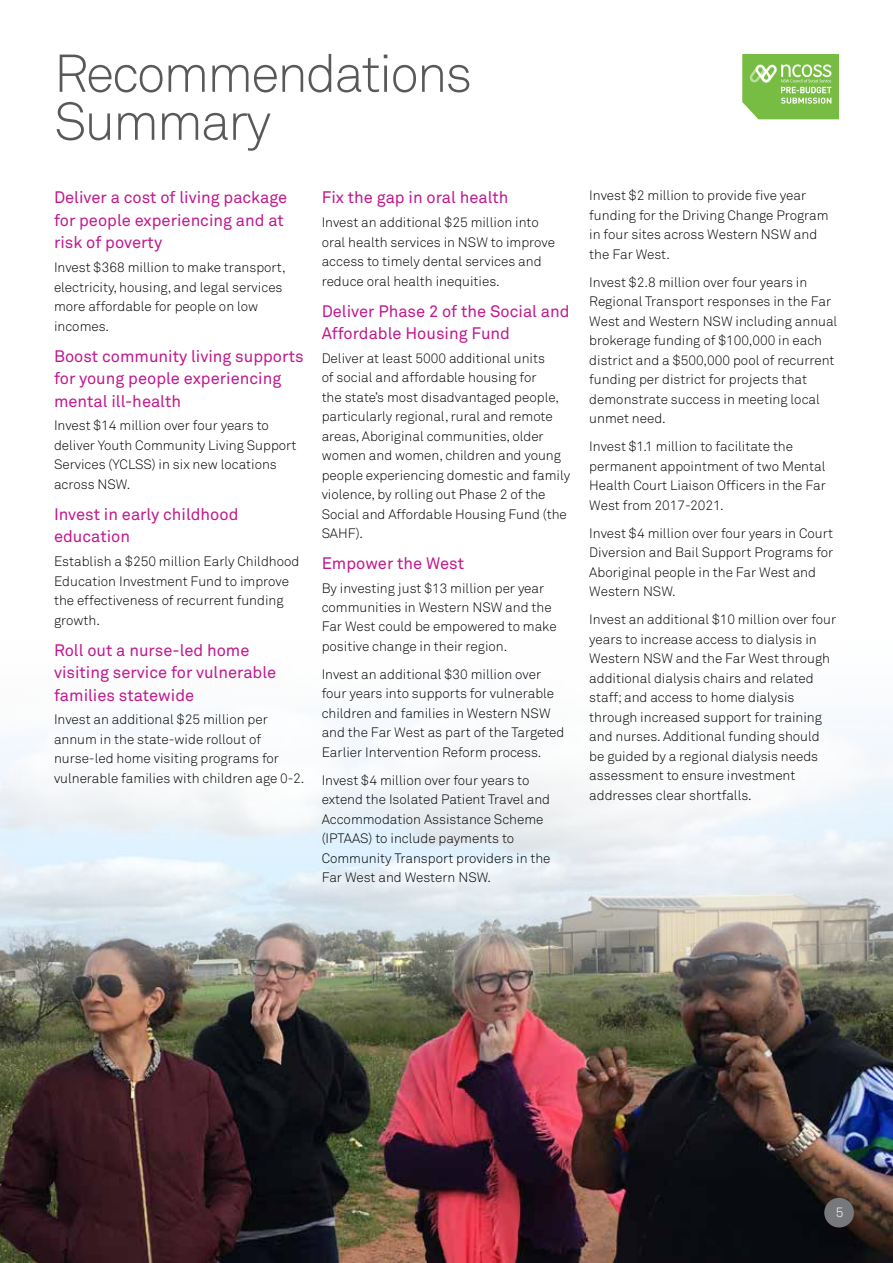
<style>
.page{position:relative;width:893px;height:1263px;background:#fff}
.page>*{position:absolute;margin:0;border:0;box-sizing:border-box;transform-origin:0 0}
.t1{font:300 52.5px/48px "Akkurat";letter-spacing:-.04em;color:#58595b}
.t2{font:16.5px/22.5px "Akkurat";color:#c0198d}
.t3{font:300 13.5px/19.5px "Akkurat";color:#000}
.t4{font:300 13.5px "Akkurat";color:#fff}
</style>
<div class="page">
<img style="left:0;top:728px;width:893px;height:535px">
<svg style="left:742px;top:54px;width:97px;height:65px;background:#8bc65f"></svg>
<div style="left:824px;top:1198px;width:30px;height:29px;background:#77787b;border-radius:50%"></div>
<h1 class="t1" style="left:54px;top:50px;width:420px">Recommendations<br>Summary</h1>
<p class="t2" style="left:54px;top:187px;width:235px">Deliver a cost of living package for people experiencing and at risk of poverty</p>
<p class="t3" style="left:54px;top:258px;width:233px">Invest $368 million to make transport, electricity, housing, and legal services more affordable for people on low incomes.</p>
<p class="t2" style="left:54px;top:345px;width:251px">Boost community living supports for young people experiencing mental ill-health</p>
<p class="t3" style="left:54px;top:416px;width:244px">Invest $14 million over four years to deliver Youth Community Living Support<br>Services (YCLSS) in six new locations across NSW.</p>
<p class="t2" style="left:54px;top:503px;width:186px">Invest in early childhood education</p>
<p class="t3" style="left:54px;top:552px;width:247px">Establish a $250 million Early Childhood<br>Education Investment Fund to improve the effectiveness of recurrent funding growth.</p>
<p class="t2" style="left:54px;top:639px;width:224px">Roll out a nurse-led home visiting service for vulnerable families statewide</p>
<p class="t3" style="left:54px;top:710px;width:252px">Invest an additional $25 million per annum in the state-wide rollout of nurse-led home visiting programs for vulnerable families with children age 0-2.</p>
<p class="t2" style="left:322px;top:187px;width:188px">Fix the gap in oral health</p>
<p class="t3" style="left:322px;top:213px;width:235px">Invest an additional $25 million into oral health services in NSW to improve access to timely dental services and reduce oral health inequities.</p>
<p class="t2" style="left:322px;top:300px;width:249px">Deliver Phase 2 of the Social and<br>Affordable Housing Fund</p>
<p class="t3" style="left:322px;top:349px;width:250px">Deliver at least 5000 additional units<br>of social and affordable housing for<br>the state’s most disadvantaged people, particularly regional, rural and remote areas, Aboriginal communities, older women and women, children and young people experiencing domestic and family violence, by rolling out Phase 2 of the Social and Affordable Housing Fund (the SAHF).</p>
<p class="t2" style="left:322px;top:553px;width:144px">Empower the West</p>
<p class="t3" style="left:322px;top:579px;width:237px">By investing just $13 million per year communities in Western NSW and the Far West could be empowered to make positive change in their region.</p>
<p class="t3" style="left:322px;top:664px;width:244px">Invest an additional $30 million over four years into supports for vulnerable children and families in Western NSW and the Far West as part of the Targeted Earlier Intervention Reform process.</p>
<p class="t3" style="left:322px;top:770px;width:230px">Invest $4 million over four years to extend the Isolated Patient Travel and Accommodation Assistance Scheme (IPTAAS) to include payments to Community Transport providers in the Far West and Western NSW.</p>
<p class="t3" style="left:589px;top:186px;width:241px">Invest $2 million to provide five year funding for the Driving Change Program in four sites across Western NSW and the Far West.</p>
<p class="t3" style="left:589px;top:273px;width:250px">Invest $2.8 million over four years in Regional Transport responses in the Far West and Western NSW including annual brokerage funding of $100,000 in each district and a $500,000 pool of recurrent funding per district for projects that demonstrate success in meeting local unmet need.</p>
<p class="t3" style="left:589px;top:437px;width:238px">Invest $1.1 million to facilitate the permanent appointment of two Mental Health Court Liaison Officers in the Far West from 2017-2021.</p>
<p class="t3" style="left:589px;top:523px;width:246px">Invest $4 million over four years in Court<br>Diversion and Bail Support Programs for<br>Aboriginal people in the Far West and<br>Western NSW.</p>
<p class="t3" style="left:589px;top:610px;width:248px">Invest an additional $10 million over four years to increase access to dialysis in Western NSW and the Far West through additional dialysis chairs and related staff; and access to home dialysis through increased support for training and nurses. Additional funding should be guided by a regional dialysis needs assessment to ensure investment addresses clear shortfalls.</p>
<p class="t4" style="left:836px;top:1204px;width:9px">5</p>
</div>
